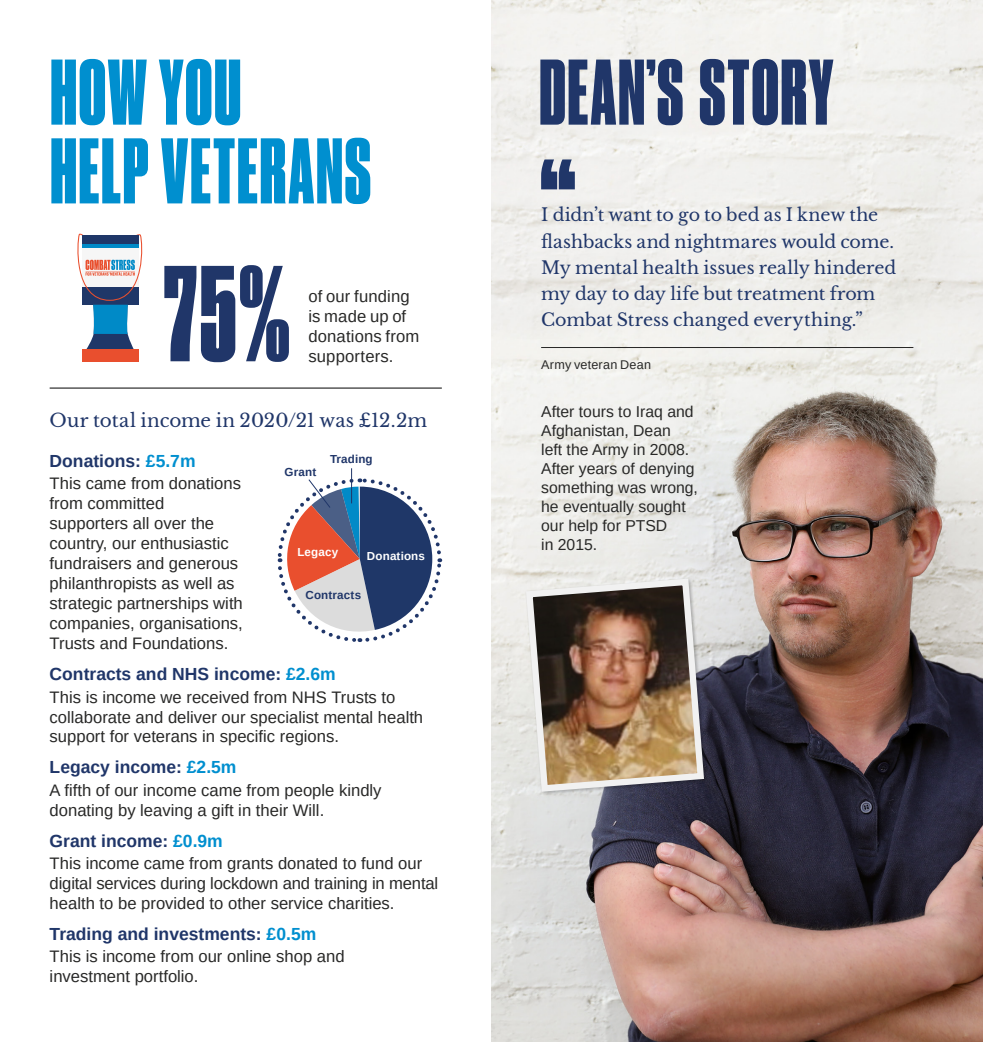
<style>
.page{position:relative;width:983px;height:1042px;background:#fff}
.page>*{position:absolute;margin:0;border:0;box-sizing:border-box;transform-origin:0 0}
.t1{font:128.28px "Druk Condensed Super";color:#203669}
.t2{font:87.5px/78.8px "Druk Condensed Super";letter-spacing:.025em;color:#008fcf}
.t3{font:87.5px "Druk Condensed Super";letter-spacing:.025em;color:#203669}
.t4{font:18.38px "Libre Baskerville";color:#203669}
.t5{font:17.5px/26.2px "Libre Baskerville";letter-spacing:-.005em;color:#203669}
.t6{font:700 17.5px "Arimo";color:#203669}
.t7{font:16.62px/19.9px "Arimo";color:#282827}
.t8{font:15.75px/18.9px "Arimo";color:#282827}
.t9{font:12.6px "Arimo";letter-spacing:.015em;color:#282827}
.t10{font:700 11.55px "Arimo";letter-spacing:.015em;color:#203669}
.t11{font:700 11.55px "Arimo";letter-spacing:.015em;color:#fff}
.s1{color:#008fcf}
</style>
<div class="page">
<div style="left:82px;top:349px;width:56px;height:12px;background:#e94f2e"></div>
<svg style="left:77px;top:233px;width:66px;height:127px"></svg>
<hr style="left:351px;top:468px;width:1px;height:35px;background:#203669">
<svg style="left:277px;top:476px;width:166px;height:166px"></svg>
<hr style="left:50px;top:388px;width:391px;height:1px;background:#000">
<img style="left:491px;top:0;width:491px;height:1042px">
<hr style="left:541px;top:347px;width:372px;height:1px;background:#282827">
<svg style="left:541px;top:159px;width:33px;height:30px"></svg>
<img style="left:522px;top:575px;width:185px;height:220px">
<h2 class="t2" style="left:50px;top:51px;width:322px">HOW YOU<br>HELP VETERANS</h2>
<h1 class="t1" style="left:163px;top:235px;width:128px">75%</h1>
<p class="t7" style="left:308px;top:286px;width:112px">of our funding is made up of donations from</p>
<p class="t7" style="left:308px;top:346px;width:86px">supporters.</p>
<h2 class="t3" style="left:539px;top:39px;width:295px">DEAN’S STORY</h2>
<p class="t5" style="left:541px;top:202px;width:356px">I didn’t want to go to bed as I knew the flashbacks and nightmares would come.<br>My mental health issues really hindered my day to day life but treatment from Combat Stress changed everything.”</p>
<p class="t9" style="left:541px;top:357px;width:111px">Army veteran Dean</p>
<p class="t4" style="left:50px;top:409px;width:379px">Our total income in 2020/21 was £12.2m</p>
<p class="t8" style="left:541px;top:402px;width:158px">After tours to Iraq and<br>Afghanistan, Dean<br>left the Army in 2008.<br>After years of denying something was wrong, he eventually sought our help for PTSD<br>in 2015.</p>
<p class="t6" style="left:50px;top:448px;width:147px">Donations: <span class="s1">£5.7m</span></p>
<p class="t7" style="left:50px;top:473px;width:195px">This came from donations from committed supporters all over the country, our enthusiastic fundraisers and generous philanthropists as well as strategic partnerships with companies, organisations,<br>Trusts and Foundations.</p>
<p class="t6" style="left:50px;top:662px;width:287px">Contracts and NHS income: <span class="s1">£2.6m</span></p>
<p class="t7" style="left:50px;top:687px;width:375px">This is income we received from NHS Trusts to collaborate and deliver our specialist mental health support for veterans in specific regions.</p>
<p class="t6" style="left:50px;top:755px;width:188px">Legacy income: <span class="s1">£2.5m</span></p>
<p class="t7" style="left:50px;top:780px;width:333px">A fifth of our income came from people kindly donating by leaving a gift in their Will.</p>
<p class="t6" style="left:50px;top:828px;width:175px">Grant income: <span class="s1">£0.9m</span></p>
<p class="t7" style="left:50px;top:853px;width:390px">This income came from grants donated to fund our digital services during lockdown and training in mental health to be provided to other service charities.</p>
<p class="t6" style="left:50px;top:922px;width:268px">Trading and investments: <span class="s1">£0.5m</span></p>
<p class="t7" style="left:50px;top:947px;width:296px">This is income from our online shop and investment portfolio.</p>
<p class="t10" style="left:330px;top:451px;width:44px">Trading</p>
<p class="t10" style="left:284px;top:464px;width:33px">Grant</p>
<p class="t11" style="left:297px;top:544px;width:42px">Legacy</p>
<p class="t11" style="left:367px;top:548px;width:59px">Donations</p>
<p class="t10" style="left:305px;top:587px;width:57px">Contracts</p>
</div>
